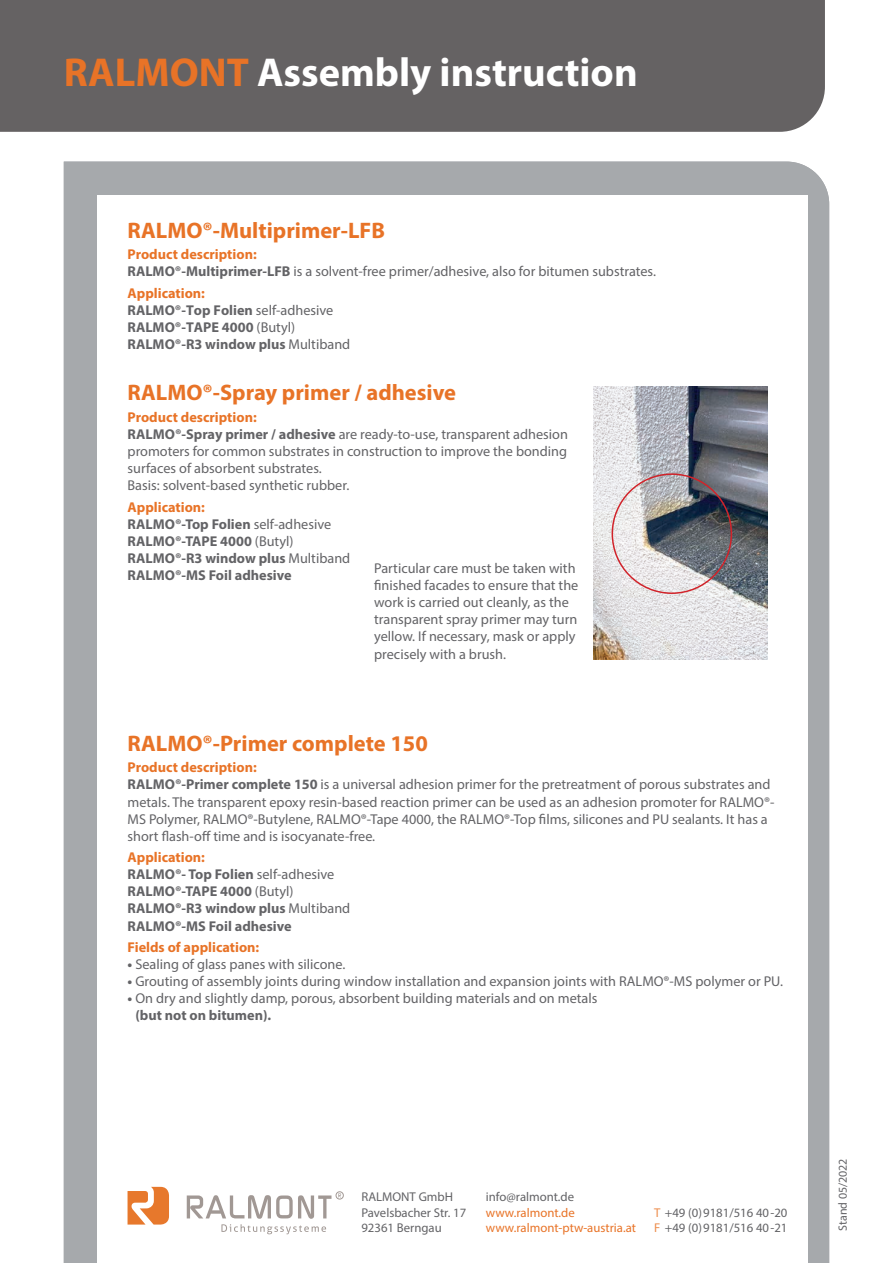
<style>
.page{position:relative;width:893px;height:1263px;background:#fff}
.page>*{position:absolute;margin:0;border:0;box-sizing:border-box;transform-origin:0 0}
.t1{font:700 40.5px "Myriad Pro";color:#fff}
.t2{font:700 22.5px "Myriad Pro";color:#e87327}
.t3{font:14.25px/17.1px "Myriad Pro";color:#636366}
.t4{font:700 14.25px/17.1px "Myriad Pro";color:#636366}
.t5{font:700 14.25px "Myriad Pro";color:#e87327}
.t6{font:12.75px/15.8px "Myriad Pro";color:#636366}
.t7{font:12.75px/15.8px "Myriad Pro";color:#e87327}
.t8{font:12px "Myriad Pro";color:#636366}
.s1{color:#e87327}
.s2{font-weight:700;color:#e87327}
.s3{font-weight:700}
.s4{font-weight:400}
.s5{color:#ed8c4b}
</style>
<div class="page">
<div style="left:0;top:0;width:825px;height:132px;background:#656263"></div>
<div style="left:64px;top:162px;width:765px;height:1101px;background:#a6a9ac"></div>
<div style="left:98px;top:196px;width:710px;height:1067px;background:#fff"></div>
<img style="left:594px;top:387px;width:174px;height:273px">
<div style="left:612px;top:473px;width:120px;height:121px;border:2px solid #d1232a;border-radius:50%"></div>
<svg style="left:128px;top:1187px;width:41px;height:37px"></svg>
<div style="left:336px;top:1191px;width:8px;height:8px;border:1px solid #a19894;border-radius:50%"></div>
<svg style="left:187px;top:1195px;width:144px;height:39px"></svg>
<h1 class="t1" style="left:64px;top:46px;width:575px"><span class="s1">RALMONT</span> Assembly instruction</h1>
<h2 class="t2" style="left:128px;top:216px;width:259px">RALMO®-Multiprimer-LFB</h2>
<p class="t3" style="left:128px;top:246px;width:530px"><span class="s2">Product description:<br></span><span class="s3">RALMO®-Multiprimer-LFB</span> is a solvent-free primer/adhesive, also for bitumen substrates.</p>
<p class="t4" style="left:128px;top:284px;width:224px"><span class="s1">Application:<br></span>RALMO®-Top Folien <span class="s4">self-adhesive<br></span>RALMO®-TAPE 4000 <span class="s4">(Butyl)<br></span>RALMO®-R3 window plus <span class="s4">Multiband</span></p>
<h2 class="t2" style="left:128px;top:378px;width:330px">RALMO®-Spray primer / adhesive</h2>
<p class="t3" style="left:128px;top:408px;width:442px"><span class="s2">Product description:<br></span><span class="s3">RALMO®-Spray primer / adhesive</span> are ready-to-use, transparent adhesion promoters for common substrates in construction to improve the bonding surfaces of absorbent substrates.<br>Basis: solvent-based synthetic rubber.</p>
<p class="t4" style="left:128px;top:498px;width:224px"><span class="s1">Application:<br></span>RALMO®-Top Folien <span class="s4">self-adhesive<br></span>RALMO®-TAPE 4000 <span class="s4">(Butyl)<br></span>RALMO®-R3 window plus <span class="s4">Multiband<br></span>RALMO®-MS Foil adhesive</p>
<p class="t3" style="left:374px;top:559px;width:206px">Particular care must be taken with finished facades to ensure that the work is carried out cleanly, as the transparent spray primer may turn yellow. If necessary, mask or apply precisely with a brush.</p>
<h2 class="t2" style="left:128px;top:729px;width:302px">RALMO®-Primer complete 150</h2>
<p class="t3" style="left:128px;top:759px;width:648px"><span class="s2">Product description:<br></span><span class="s3">RALMO®-Primer complete 150</span> is a universal adhesion primer for the pretreatment of porous substrates and metals. The transparent epoxy resin-based reaction primer can be used as an adhesion promoter for RALMO®- MS Polymer, RALMO®-Butylene, RALMO®-Tape 4000, the RALMO®-Top films, silicones and PU sealants. It has a short flash-off time and is isocyanate-free.</p>
<p class="t4" style="left:128px;top:848px;width:224px"><span class="s1">Application:<br></span>RALMO®- Top Folien <span class="s4">self-adhesive<br></span>RALMO®-TAPE 4000 <span class="s4">(Butyl)<br></span>RALMO®-R3 window plus <span class="s4">Multiband<br></span>RALMO®-MS Foil adhesive</p>
<p class="t5" style="left:128px;top:938px;width:133px">Fields of application:</p>
<p class="t3" style="left:128px;top:955px;width:219px"><span class="s3">•</span> Sealing of glass panes with silicone.</p>
<p class="t3" style="left:128px;top:972px;width:657px"><span class="s3">•</span> Grouting of assembly joints during window installation and expansion joints with RALMO®-MS polymer or PU.</p>
<p class="t3" style="left:135px;top:989px;width:463px;text-indent:-8px"><span class="s3">•</span> On dry and slightly damp, porous, absorbent building materials and on metals <span class="s3">(but not on bitumen).</span></p>
<p class="t6" style="left:361px;top:1188px;width:106px">RALMONT GmbH<br>Pavelsbacher Str. 17<br>92361 Berngau</p>
<p class="t6" style="left:486px;top:1188px;width:90px">info@ralmont.de</p>
<p class="t7" style="left:486px;top:1204px;width:152px">www.ralmont.de www.ralmont-ptw-austria.at</p>
<p class="t6" style="left:654px;top:1204px;width:135px"><span class="s5">T</span> +49 (0)9181/516 40-20<br><span class="s5">F</span> +49 (0)9181/516 40-21</p>
<p class="t8" style="left:835px;top:1231px;width:74px;rotate:-90deg">Stand 05/2022</p>
</div>
